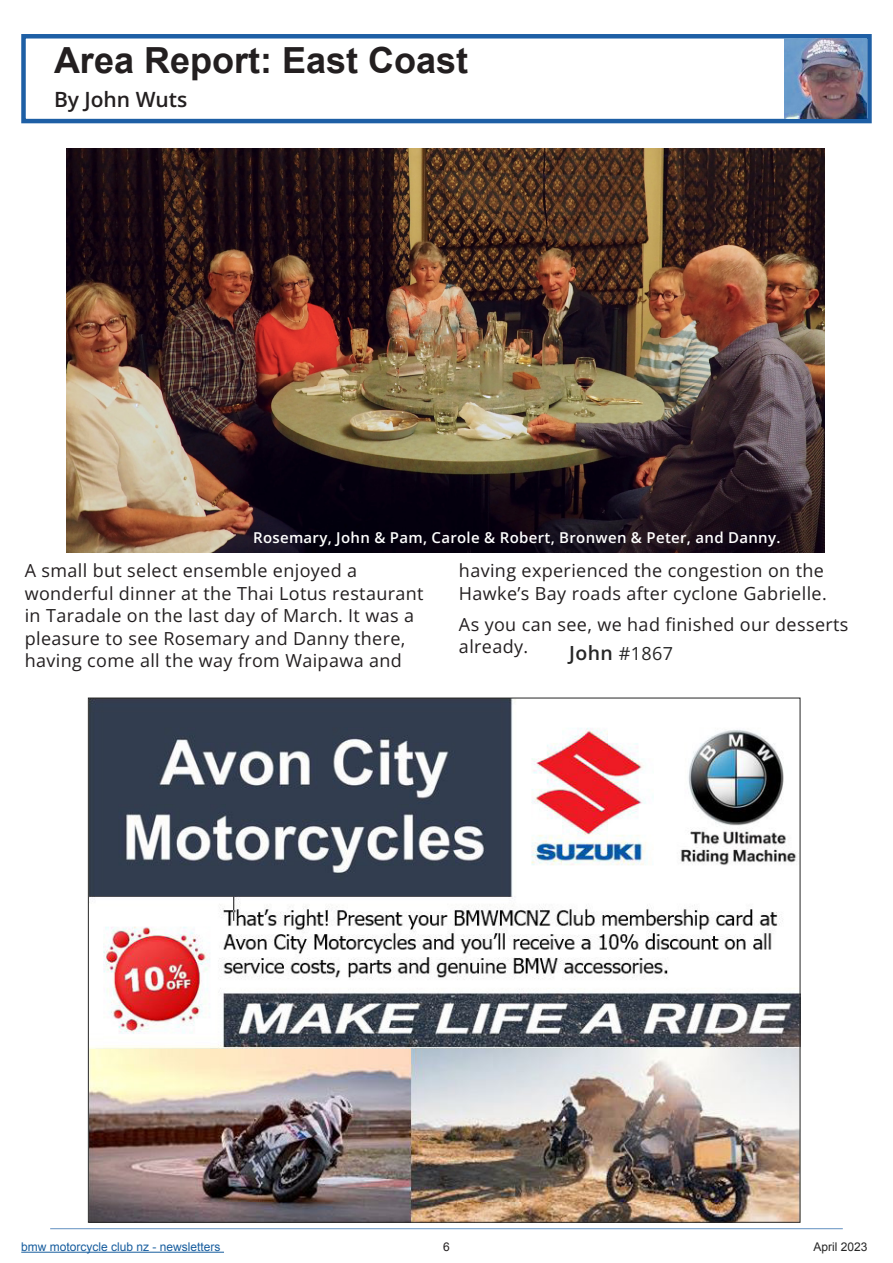
<style>
.page{position:relative;width:893px;height:1263px;background:#fff}
.page>*{position:absolute;margin:0;border:0;box-sizing:border-box;transform-origin:0 0}
.t1{font:700 36px "Arial";color:#231f20}
.t2{font:600 21px "Open Sans";color:#231f20}
.t3{font:18px/22.5px "Open Sans";letter-spacing:.02em;color:#231f20}
.t4{font:18px "Open Sans";color:#262626}
.t5{font:600 15px "Open Sans";letter-spacing:.02em;color:#fff}
.t6{font:12px "Arial";color:#175d9e}
.t7{font:12px "Arial";color:#262626}
.t8{font:12px "Arial";color:#231f20}
.s1{font-weight:600;font-size:19.5px}
</style>
<div class="page">
<hr style="left:50px;top:1228px;width:793px;height:1px;background:#618fc0">
<hr style="left:21px;top:1252px;width:203px;height:1px;background:#175d9e">
<div style="left:21px;top:34px;width:851px;height:89px;border:4px solid #1e5fa5"></div>
<img style="left:90px;top:700px;width:708px;height:520px">
<img style="left:66px;top:149px;width:759px;height:404px">
<img style="left:785px;top:39px;width:82px;height:80px">
<h1 class="t1" style="left:54px;top:37px;width:416px">Area Report: East Coast</h1>
<p class="t2" style="left:54px;top:85px;width:135px">By John Wuts</p>
<p class="t5" style="left:253px;top:528px;width:529px">Rosemary, John &amp; Pam, Carole &amp; Robert, Bronwen &amp; Peter, and Danny.</p>
<p class="t3" style="left:25px;top:559px;width:400px">A small but select ensemble enjoyed a wonderful dinner at the Thai Lotus restaurant in Taradale on the last day of March. It was a pleasure to see Rosemary and Danny there, having come all the way from Waipawa and</p>
<p class="t3" style="left:459px;top:559px;width:369px">having experienced the congestion on the<br>Hawke’s Bay roads after cyclone Gabrielle.</p>
<p class="t3" style="left:459px;top:612px;width:391px">As you can see, we had finished our desserts already.</p>
<p class="t4" style="left:569px;top:641px;width:105px"><span class="s1">John</span> #1867</p>
<p class="t6" style="left:21px;top:1239px;width:201px">bmw motorcycle club nz - newsletters</p>
<p class="t8" style="left:443px;top:1239px;width:8px">6</p>
<p class="t7" style="left:813px;top:1239px;width:56px">April 2023</p>
</div>
